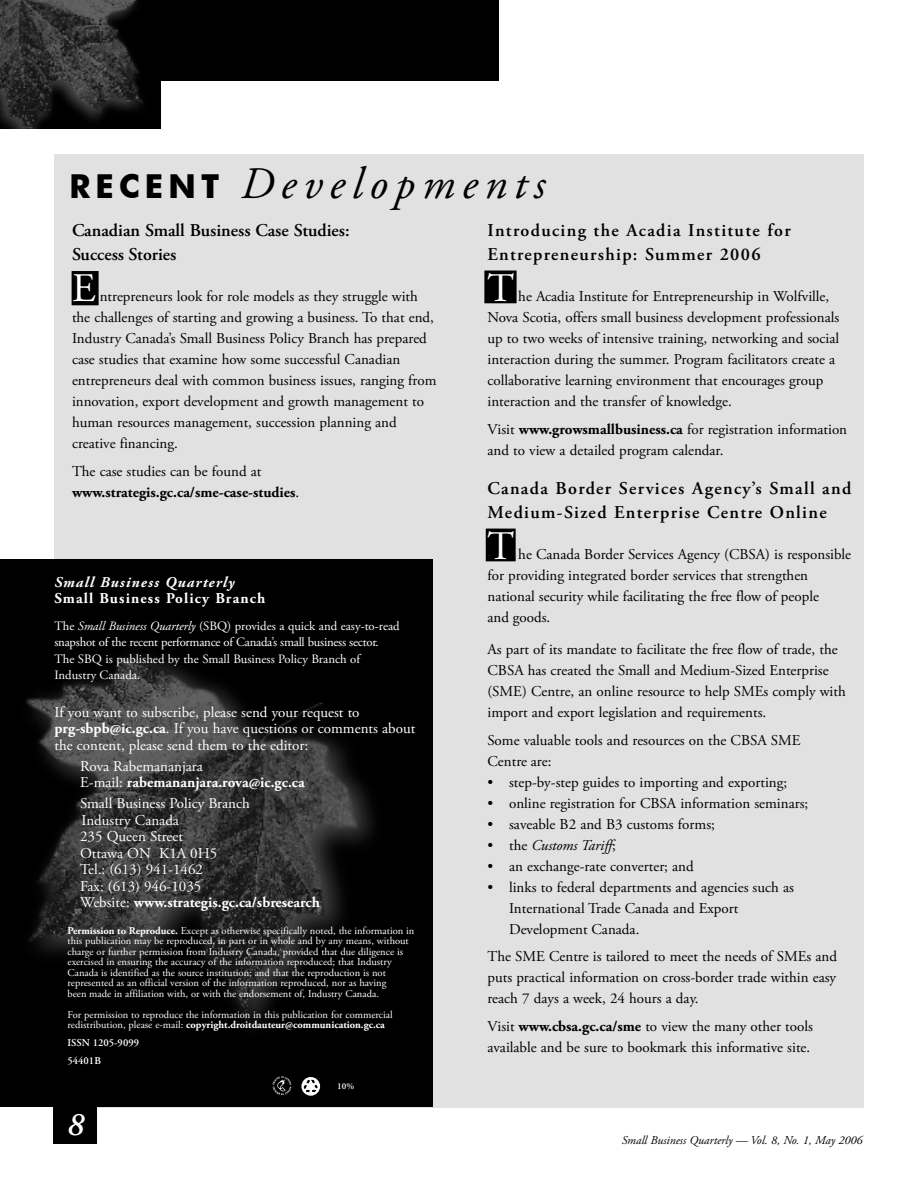
<style>
.page{position:relative;width:918px;height:1188px;background:#fff}
.page>*{position:absolute;margin:0;border:0;box-sizing:border-box;transform-origin:0 0}
.Head7{font:italic 45px "Adobe Garamond Pro";letter-spacing:.155em;color:#000}
.Body{font:40.5px "Adobe Garamond Pro";color:#fff}
.Head_sub{font:40.5px "Adobe Garamond Pro";color:#fff}
.t1{font:italic 600 33px "Adobe Garamond Pro";color:#fff}
.Head_sub-2{font:600 18px/24px "Adobe Garamond Pro";letter-spacing:.075em;color:#000}
.Body-2{font:600 18px/24px "Adobe Garamond Pro";letter-spacing:.065em;color:#000}
.Body-3{font:600 18px/24px "Adobe Garamond Pro";color:#000}
.Body-4{font:15px/21px "Adobe Garamond Pro";color:#000}
.Head_sub-3{font:15px/21px "Adobe Garamond Pro";color:#000}
.Body-5{font:15px/16.5px "Adobe Garamond Pro";color:#fff}
.Body_bullet{font:15px/21px "Adobe Garamond Pro";color:#000}
.Body-6{font:700 15px "Adobe Garamond Pro";color:#fff}
.Body-7{font:700 15px/21px "Adobe Garamond Pro";color:#000}
.Body-8{font:700 15px/16.5px "Adobe Garamond Pro";letter-spacing:.075em;color:#fff}
.Body_bullet-2{font:italic 15px "Adobe Garamond Pro";color:#000}
.t2{font:12.75px/16.5px "Adobe Garamond Pro";color:#fff}
.t3{font:italic 12px "Adobe Garamond Pro";color:#000}
.t4{font:10.5px/10.5px "Adobe Garamond Pro";color:#fff}
.t5{font:600 10.5px "Adobe Garamond Pro";color:#fff}
.t6{font:600 9px "Adobe Garamond Pro";color:#fff}
.s1{font-family:"Futura BT";font-weight:700;font-style:normal;font-size:33px}
.s2{font-weight:400}
.s3{font-style:italic}
.s4{font-weight:700}
.s5{font-style:normal}
</style>
<div class="page">
<div style="left:54px;top:154px;width:810px;height:954px;background:#e1e1e1"></div>
<div style="left:0;top:0;width:500px;height:81px;background:#000"></div>
<img style="left:0;top:0;width:161px;height:128px">
<div style="left:54px;top:1107px;width:43px;height:37px;background:#000"></div>
<div style="left:0;top:559px;width:433px;height:548px;background:#000"></div>
<img style="left:25px;top:656px;width:349px;height:366px">
<svg style="left:273px;top:1076px;width:18px;height:19px"></svg>
<svg style="left:301px;top:1077px;width:19px;height:19px"></svg>
<svg style="left:303px;top:1079px;width:15px;height:15px"></svg>
<div style="left:72px;top:272px;width:26px;height:33px;background:#000"></div>
<div style="left:72px;top:271px;width:27px;height:34px;border:2px solid #000"></div>
<div style="left:485px;top:271px;width:31px;height:32px;background:#000"></div>
<div style="left:484px;top:271px;width:33px;height:32px;border:2px solid #000"></div>
<div style="left:487px;top:529px;width:28px;height:32px;background:#000"></div>
<div style="left:486px;top:529px;width:30px;height:32px;border:2px solid #000"></div>
<p class="Head7" style="left:69px;top:156px;width:478px"><span class="s1">RECENT</span> Developments</p>
<p class="Body-3" style="left:72px;top:218px;width:279px">Canadian Small Business Case Studies:<br>Success Stories</p>
<p class="Body" style="left:72px;top:264px;width:25px">E</p>
<p class="Body-4" style="left:72px;top:286px;width:366px;text-indent:28px">ntrepreneurs look for role models as they struggle with the challenges of starting and growing a business. To that end, Industry Canada’s Small Business Policy Branch has prepared case studies that examine how some successful Canadian entrepreneurs deal with common business issues, ranging from innovation, export development and growth management to human resources management, succession planning and creative financing.</p>
<p class="Body-7" style="left:72px;top:461px;width:229px"><span class="s2">The case studies can be found at </span>www.strategis.gc.ca/sme-case-studies<span class="s2">.</span></p>
<p class="Body-8" style="left:54px;top:574px;width:212px"><span class="s3">Small Business Quarterly<br></span>Small Business Policy Branch</p>
<p class="t2" style="left:54px;top:618px;width:347px">The <span class="s3">Small Business Quarterly</span> (SBQ) provides a quick and easy-to-read snapshot of the recent performance of Canada’s small business sector.<br>The SBQ is published by the Small Business Policy Branch of Industry Canada.</p>
<p class="Body-5" style="left:54px;top:704px;width:362px">If you want to subscribe, please send your request to <span class="s4">prg-sbpb@ic.gc.ca</span>. If you have questions or comments about the content, please send them to the editor:</p>
<p class="Body-5" style="left:80px;top:758px;width:124px">Rova Rabemananjara</p>
<p class="Body-6" style="left:80px;top:774px;width:226px"><span class="s2">E-mail:</span> rabemananjara.rova@ic.gc.ca</p>
<p class="Body-5" style="left:80px;top:796px;width:171px">Small Business Policy Branch</p>
<p class="Body-5" style="left:81px;top:812px;width:99px">Industry Canada</p>
<p class="Body-5" style="left:80px;top:829px;width:104px">235 Queen Street</p>
<p class="Body-5" style="left:80px;top:845px;width:139px">Ottawa ON K1A 0H5</p>
<p class="Body-5" style="left:80px;top:862px;width:124px">Tel.: (613) 941-1462</p>
<p class="Body-5" style="left:80px;top:878px;width:123px">Fax: (613) 946-1035</p>
<p class="Body-6" style="left:80px;top:894px;width:241px"><span class="s2">Website:</span> www.strategis.gc.ca/sbresearch</p>
<p class="t4" style="left:68px;top:925px;width:348px"><span class="s4">Permission to Reproduce.</span> Except as otherwise specifically noted, the information in this publication may be reproduced, in part or in whole and by any means, without charge or further permission from Industry Canada, provided that due diligence is exercised in ensuring the accuracy of the information reproduced; that Industry Canada is identified as the source institution; and that the reproduction is not represented as an official version of the information reproduced, nor as having<br>been made in affiliation with, or with the endorsement of, Industry Canada.</p>
<p class="t4" style="left:68px;top:1009px;width:327px">For permission to reproduce the information in this publication for commercial redistribution, please e-mail: <span class="s4">copyright.droitdauteur@communication.gc.ca</span></p>
<p class="t5" style="left:68px;top:1037px;width:73px">ISSN 1205-9099</p>
<p class="t5" style="left:68px;top:1055px;width:35px">54401B</p>
<p class="t6" style="left:337px;top:1081px;width:18px">10%</p>
<p class="t1" style="left:67px;top:1105px;width:18px">8</p>
<p class="Body-2" style="left:488px;top:218px;width:305px">Introducing the Acadia Institute for<br>Entrepreneurship: Summer 2006</p>
<p class="Head_sub" style="left:488px;top:264px;width:28px">T</p>
<p class="Head_sub-3" style="left:488px;top:286px;width:353px;text-indent:31px">he Acadia Institute for Entrepreneurship in Wolfville, Nova Scotia, offers small business development professionals up to two weeks of intensive training, networking and social interaction during the summer. Program facilitators create a collaborative learning environment that encourages group interaction and the transfer of knowledge.</p>
<p class="Body-4" style="left:488px;top:419px;width:361px">Visit <span class="s4">www.growsmallbusiness.ca</span> for registration information and to view a detailed program calendar.</p>
<p class="Head_sub-2" style="left:488px;top:476px;width:365px">Canada Border Services Agency’s Small and<br>Medium-Sized Enterprise Centre Online</p>
<p class="Body" style="left:488px;top:522px;width:28px">T</p>
<p class="Body-4" style="left:488px;top:544px;width:365px;text-indent:31px">he Canada Border Services Agency (CBSA) is responsible for providing integrated border services that strengthen national security while facilitating the free flow of people<br>and goods.</p>
<p class="Body-4" style="left:488px;top:639px;width:360px">As part of its mandate to facilitate the free flow of trade, the CBSA has created the Small and Medium-Sized Enterprise (SME) Centre, an online resource to help SMEs comply with import and export legislation and requirements.</p>
<p class="Body-4" style="left:488px;top:730px;width:315px">Some valuable tools and resources on the CBSA SME<br>Centre are:</p>
<p class="Body_bullet" style="left:509px;top:772px;width:280px">step-by-step guides to importing and exporting;</p>
<p class="Body_bullet" style="left:509px;top:793px;width:301px">online registration for CBSA information seminars;</p>
<p class="Body_bullet" style="left:509px;top:814px;width:207px">saveable B2 and B3 customs forms;</p>
<p class="Body_bullet-2" style="left:509px;top:836px;width:108px"><span class="s5">the</span> Customs Tariff<span class="s5">;</span></p>
<p class="Body_bullet" style="left:509px;top:856px;width:186px">an exchange-rate converter; and</p>
<p class="Body_bullet" style="left:509px;top:877px;width:286px">links to federal departments and agencies such as<br>International Trade Canada and Export<br>Development Canada.</p>
<p class="Body-4" style="left:488px;top:947px;width:351px;text-align:justify">The SME Centre is tailored to meet the needs of SMEs and puts practical information on cross-border trade within easy reach 7 days a week, 24 hours a day.</p>
<p class="Body-4" style="left:488px;top:1016px;width:327px">Visit <span class="s4">www.cbsa.gc.ca/sme</span> to view the many other tools available and be sure to bookmark this informative site.</p>
<p class="Body-4" style="left:488px;top:772px;width:7px;text-align:justify">• • • • • •</p>
<p class="t3" style="left:622px;top:1133px;width:242px">Small Business Quarterly — Vol. 8, No. 1, May 2006</p>
</div>
